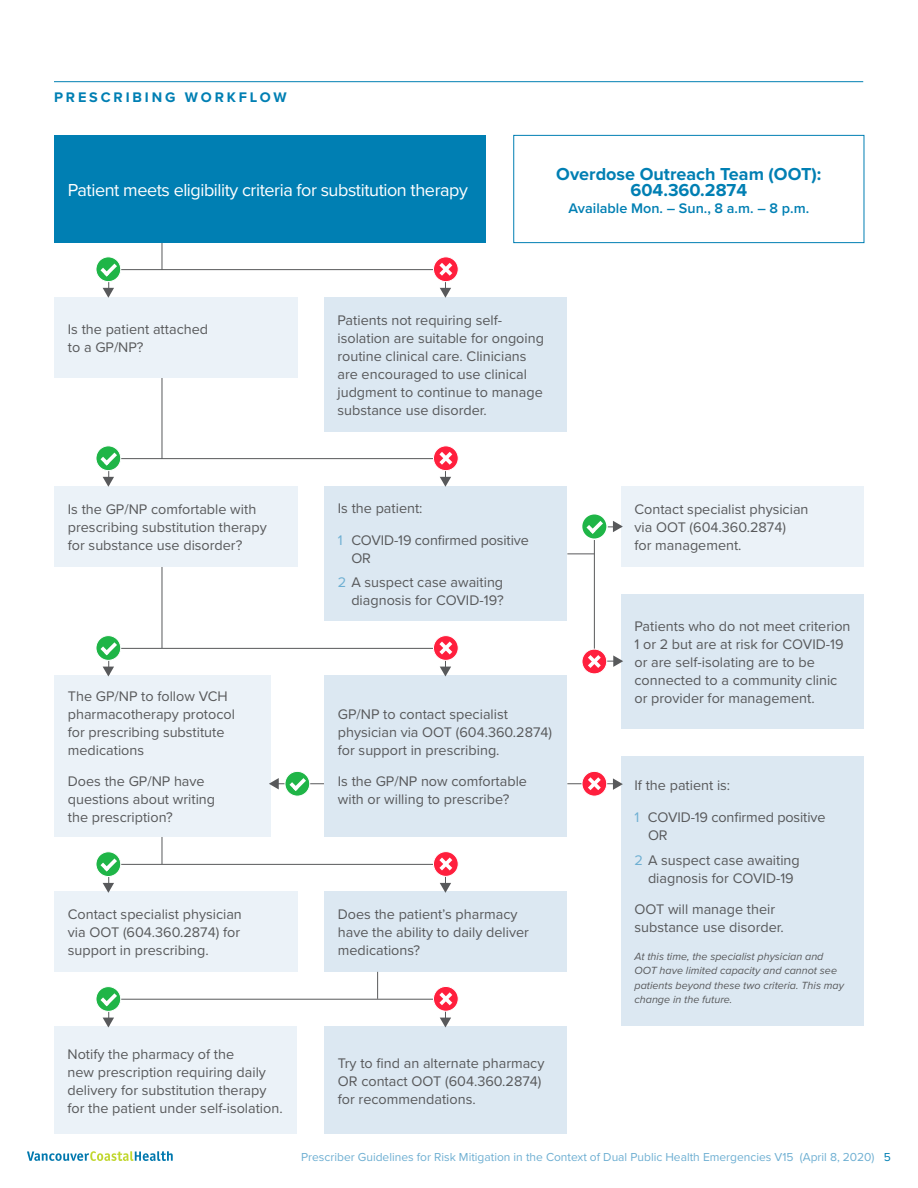
<style>
.page{position:relative;width:918px;height:1188px;background:#fff}
.page>*{position:absolute;margin:0;border:0;box-sizing:border-box;transform-origin:0 0}
.t1{font:18px "Proxima Nova";letter-spacing:-.025em;color:#fff}
.t2{font:700 18px/16.5px "Proxima Nova";color:#007fb3;text-align:center}
.t3{font:14.4px/18px "Proxima Nova";color:#58595b}
.t4{font:600 14.4px "Proxima Nova";color:#007fb3}
.t5{font:700 14.4px "Proxima Nova";letter-spacing:.2em;color:#007fb3}
.t6{font:12px "Proxima Nova";color:#6eafd2}
.t7{font:italic 10.8px/14.4px "Proxima Nova";color:#58595b}
.s1{color:#6eafd2}
.s2{color:#007fb3}
</style>
<div class="page">
<svg style="left:27px;top:1151px;width:146px;height:10px"></svg>
<div style="left:54px;top:1026px;width:243px;height:108px;background:#ebf2f8"></div>
<hr style="left:270px;top:783px;width:54px;height:1px;background:#58595b">
<hr style="left:567px;top:783px;width:54px;height:1px;background:#58595b">
<div style="left:54px;top:135px;width:432px;height:108px;background:#007fb3"></div>
<div style="left:54px;top:297px;width:243px;height:81px;background:#ebf2f8"></div>
<div style="left:324px;top:297px;width:243px;height:135px;background:#dce8f2"></div>
<div style="left:324px;top:891px;width:243px;height:81px;background:#dce8f2"></div>
<div style="left:324px;top:1026px;width:243px;height:108px;background:#dce8f2"></div>
<div style="left:621px;top:594px;width:243px;height:135px;background:#dce8f2"></div>
<div style="left:324px;top:675px;width:243px;height:162px;background:#dce8f2"></div>
<div style="left:621px;top:756px;width:243px;height:270px;background:#dce8f2"></div>
<div style="left:324px;top:486px;width:243px;height:135px;background:#dce8f2"></div>
<div style="left:54px;top:486px;width:243px;height:81px;background:#ebf2f8"></div>
<div style="left:54px;top:891px;width:243px;height:81px;background:#ebf2f8"></div>
<div style="left:621px;top:486px;width:243px;height:81px;background:#ebf2f8"></div>
<div style="left:54px;top:675px;width:216px;height:162px;background:#ebf2f8"></div>
<svg style="left:162px;top:243px;width:1px;height:26px"></svg>
<hr style="left:162px;top:378px;width:1px;height:81px;background:#58595b">
<hr style="left:162px;top:567px;width:1px;height:81px;background:#58595b">
<svg style="left:162px;top:837px;width:1px;height:27px"></svg>
<svg style="left:377px;top:972px;width:1px;height:27px"></svg>
<div style="left:108px;top:648px;width:338px;height:27px;border:1px solid #58595b"></div>
<div style="left:108px;top:269px;width:338px;height:28px;border:1px solid #58595b"></div>
<div style="left:108px;top:458px;width:338px;height:28px;border:1px solid #58595b"></div>
<div style="left:108px;top:864px;width:338px;height:28px;border:1px solid #58595b"></div>
<div style="left:108px;top:999px;width:338px;height:28px;border:1px solid #58595b"></div>
<svg style="left:567px;top:554px;width:27px;height:1px"></svg>
<div style="left:594px;top:526px;width:28px;height:136px;border:1px solid #58595b"></div>
<div style="left:96px;top:636px;width:25px;height:24px;background:#1fb547;border-radius:50%"></div>
<div style="left:96px;top:635px;width:25px;height:26px;border:1px solid #fff;border-radius:50%"></div>
<svg style="left:100px;top:642px;width:17px;height:13px"></svg>
<svg style="left:96px;top:257px;width:25px;height:25px"></svg>
<div style="left:96px;top:256px;width:25px;height:26px;border:1px solid #fff;border-radius:50%"></div>
<svg style="left:100px;top:264px;width:17px;height:13px"></svg>
<svg style="left:96px;top:446px;width:25px;height:25px"></svg>
<div style="left:96px;top:446px;width:25px;height:25px;border:1px solid #fff;border-radius:50%"></div>
<svg style="left:100px;top:453px;width:17px;height:13px"></svg>
<svg style="left:285px;top:771px;width:25px;height:25px"></svg>
<div style="left:285px;top:771px;width:25px;height:25px;border:1px solid #fff;border-radius:50%"></div>
<svg style="left:289px;top:778px;width:17px;height:13px"></svg>
<svg style="left:96px;top:852px;width:25px;height:25px"></svg>
<div style="left:96px;top:851px;width:25px;height:26px;border:1px solid #fff;border-radius:50%"></div>
<svg style="left:100px;top:859px;width:17px;height:12px"></svg>
<div style="left:96px;top:987px;width:25px;height:24px;background:#1fb547;border-radius:50%"></div>
<div style="left:96px;top:986px;width:25px;height:26px;border:1px solid #fff;border-radius:50%"></div>
<svg style="left:100px;top:993px;width:17px;height:13px"></svg>
<div style="left:582px;top:514px;width:25px;height:25px;background:#1fb547;border-radius:50%"></div>
<div style="left:581px;top:513px;width:27px;height:27px;border:2px solid #fff;border-radius:50%"></div>
<svg style="left:586px;top:521px;width:17px;height:13px"></svg>
<svg style="left:433px;top:636px;width:25px;height:24px"></svg>
<div style="left:433px;top:635px;width:26px;height:26px;border:1px solid #fff;border-radius:50%"></div>
<svg style="left:439px;top:642px;width:13px;height:12px"></svg>
<div style="left:433px;top:257px;width:25px;height:25px;background:#ff1f3d;border-radius:50%"></div>
<div style="left:433px;top:256px;width:26px;height:26px;border:1px solid #fff;border-radius:50%"></div>
<svg style="left:439px;top:263px;width:13px;height:13px"></svg>
<div style="left:433px;top:446px;width:25px;height:25px;background:#ff1f3d;border-radius:50%"></div>
<div style="left:433px;top:446px;width:26px;height:25px;border:1px solid #fff;border-radius:50%"></div>
<svg style="left:439px;top:452px;width:13px;height:13px"></svg>
<svg style="left:433px;top:852px;width:25px;height:24px"></svg>
<div style="left:433px;top:851px;width:26px;height:26px;border:1px solid #fff;border-radius:50%"></div>
<svg style="left:439px;top:858px;width:13px;height:12px"></svg>
<div style="left:433px;top:986px;width:25px;height:25px;background:#ff1f3d;border-radius:50%"></div>
<div style="left:433px;top:986px;width:26px;height:26px;border:1px solid #fff;border-radius:50%"></div>
<svg style="left:439px;top:992px;width:13px;height:13px"></svg>
<div style="left:582px;top:649px;width:25px;height:25px;background:#ff1f3d;border-radius:50%"></div>
<div style="left:582px;top:649px;width:25px;height:25px;border:1px solid #fff;border-radius:50%"></div>
<svg style="left:588px;top:655px;width:13px;height:13px"></svg>
<div style="left:582px;top:771px;width:25px;height:25px;background:#ff1f3d;border-radius:50%"></div>
<div style="left:582px;top:771px;width:25px;height:25px;border:1px solid #fff;border-radius:50%"></div>
<svg style="left:588px;top:777px;width:13px;height:13px"></svg>
<svg style="left:103px;top:883px;width:11px;height:10px"></svg>
<svg style="left:103px;top:1018px;width:11px;height:10px"></svg>
<svg style="left:103px;top:667px;width:11px;height:9px"></svg>
<svg style="left:103px;top:288px;width:11px;height:10px"></svg>
<svg style="left:103px;top:477px;width:11px;height:10px"></svg>
<svg style="left:440px;top:883px;width:11px;height:10px"></svg>
<svg style="left:440px;top:1018px;width:11px;height:10px"></svg>
<svg style="left:440px;top:667px;width:11px;height:9px"></svg>
<svg style="left:440px;top:288px;width:11px;height:10px"></svg>
<svg style="left:440px;top:477px;width:11px;height:10px"></svg>
<svg style="left:613px;top:521px;width:10px;height:11px"></svg>
<svg style="left:613px;top:655px;width:10px;height:12px"></svg>
<svg style="left:613px;top:778px;width:10px;height:12px"></svg>
<svg style="left:269px;top:778px;width:10px;height:11px"></svg>
<div style="left:513px;top:135px;width:351px;height:108px;border:1px solid #007fb3"></div>
<hr style="left:54px;top:81px;width:809px;height:1px;background:#007fb3">
<p class="t5" style="left:54px;top:87px;width:234px">PRESCRIBING WORKFLOW</p>
<p class="t1" style="left:68px;top:177px;width:402px">Patient meets eligibility criteria for substitution therapy</p>
<p class="t2" style="left:556px;top:165px;width:267px">Overdose Outreach Team (OOT):<br>604.360.2874</p>
<p class="t4" style="left:569px;top:197px;width:242px">Available Mon. – Sun., 8 a.m. – 8 p.m.</p>
<p class="t3" style="left:68px;top:320px;width:142px">Is the patient attached to a GP/NP?</p>
<p class="t3" style="left:338px;top:311px;width:208px">Patients not requiring self&shy;isolation are suitable for ongoing routine clinical care. Clinicians are encouraged to use clinical judgment to continue to manage substance use disorder.</p>
<p class="t3" style="left:68px;top:500px;width:200px">Is the GP/NP comfortable with prescribing substitution therapy for substance use disorder?</p>
<p class="t3" style="left:338px;top:492px;width:192px;line-height:31.5px">Is the patient:<br><span class="s1">1</span> COVID-19 confirmed positive</p>
<p class="t3" style="left:338px;top:545px;width:167px;line-height:24.8px;text-indent:13px">OR<br><span class="s1">2</span> A suspect case awaiting</p>
<p class="t3" style="left:351px;top:591px;width:154px">diagnosis for COVID-19?</p>
<p class="t3" style="left:634px;top:500px;width:176px">Contact specialist physician via OOT (604.360.2874)<br>for management.</p>
<p class="t3" style="left:68px;top:687px;width:169px">The GP/NP to follow VCH pharmacotherapy protocol for prescribing substitute medications</p>
<p class="t3" style="left:68px;top:772px;width:149px">Does the GP/NP have questions about writing the prescription?</p>
<p class="t3" style="left:68px;top:905px;width:176px">Contact specialist physician via OOT (604.360.2874) for support in prescribing.</p>
<p class="t3" style="left:68px;top:1044px;width:217px">Notify the pharmacy of the<br>new prescription requiring daily delivery for substitution therapy for the patient under self-isolation.</p>
<p class="t3" style="left:634px;top:617px;width:218px">Patients who do not meet criterion<br>1 or 2 but are at risk for COVID-19 or are self-isolating are to be connected to a community clinic or provider for management.</p>
<p class="t3" style="left:338px;top:705px;width:216px">GP/NP to contact specialist physician via OOT (604.360.2874) for support in prescribing.</p>
<p class="t3" style="left:338px;top:772px;width:191px">Is the GP/NP now comfortable with or willing to prescribe?</p>
<p class="t3" style="left:634px;top:769px;width:192px;line-height:31.5px">If the patient is:<br><span class="s1">1</span> COVID-19 confirmed positive</p>
<p class="t3" style="left:635px;top:822px;width:167px;line-height:24.8px;text-indent:13px">OR<br><span class="s1">2</span> A suspect case awaiting</p>
<p class="t3" style="left:635px;top:861px;width:161px;line-height:31.5px;text-indent:13px">diagnosis for COVID-19<br>OOT will manage their</p>
<p class="t3" style="left:634px;top:918px;width:151px">substance use disorder.</p>
<p class="t7" style="left:634px;top:949px;width:211px">At this time, the specialist physician and OOT have limited capacity and cannot see patients beyond these two criteria. This may change in the future.</p>
<p class="t3" style="left:338px;top:905px;width:193px">Does the patient’s pharmacy have the ability to daily deliver medications?</p>
<p class="t3" style="left:338px;top:1053px;width:208px">Try to find an alternate pharmacy<br>OR contact OOT (604.360.2874) for recommendations.</p>
<p class="t6" style="left:301px;top:1148px;width:591px">Prescriber Guidelines for Risk Mitigation in the Context of Dual Public Health Emergencies V15 (April 8, 2020) <span class="s2">5</span></p>
</div>
